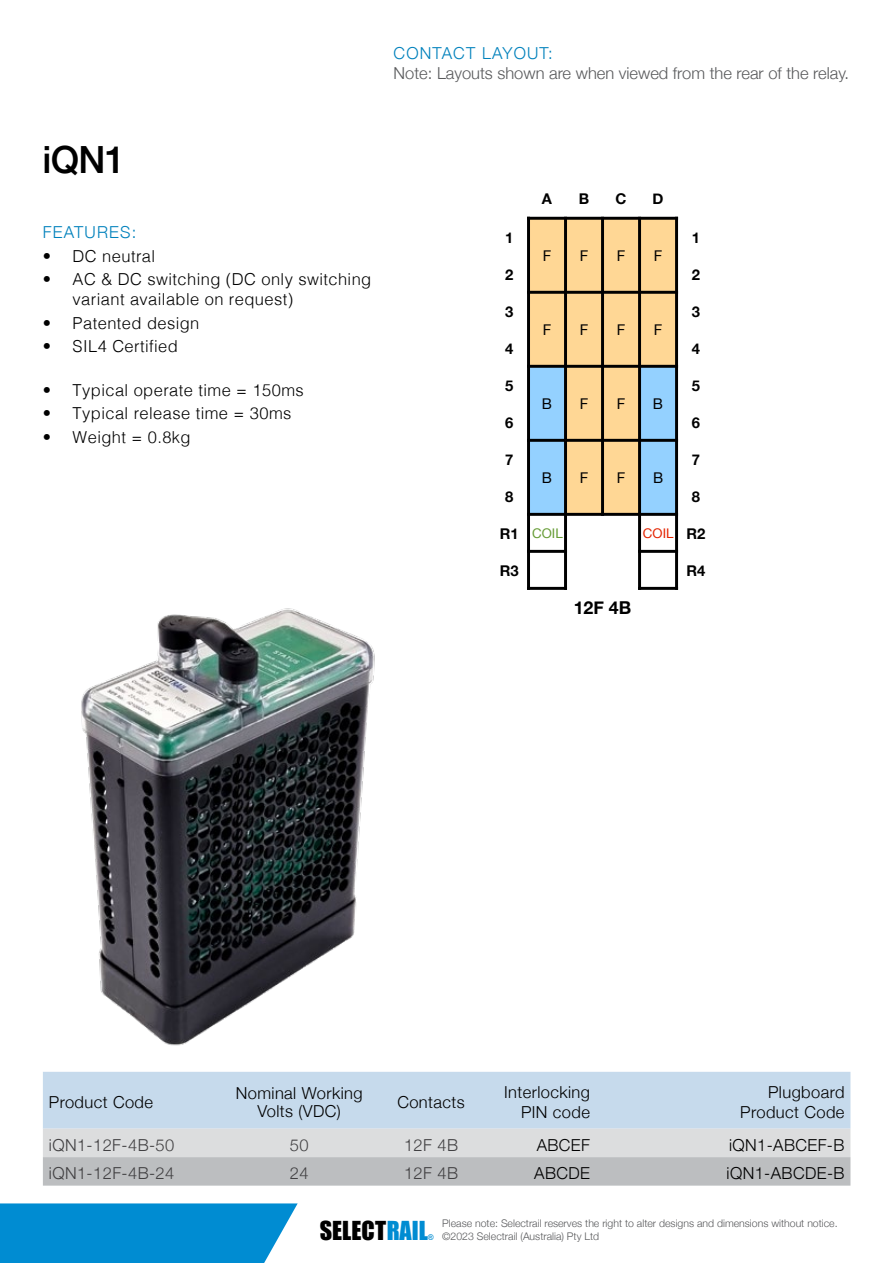
<style>
.page{position:relative;width:893px;height:1263px;background:#fff}
.page>*{position:absolute;margin:0;border:0;box-sizing:border-box;transform-origin:0 0}
.t1{font:500 37.5px "Helvetica Neue";color:#000}
.t2{font:24px "Impact";color:#000}
.t3{font:700 17.7px "Helvetica Neue";color:#000}
.t4{font:300 16.5px/19.5px "Helvetica";letter-spacing:.025em;color:#000}
.t5{font:300 16.5px/19.8px "Helvetica Neue";letter-spacing:.025em;color:#000;text-align:right}
.t6{font:300 16.5px "Helvetica Neue";color:#58595b}
.t7{font:300 16.5px "Helvetica Neue";letter-spacing:.025em;color:#414042}
.t8{font:300 16.5px "Helvetica Neue";letter-spacing:.07em;color:#0081bc}
.t9{font:700 14.85px "Helvetica Neue";color:#000}
.t10{font:14.85px "Helvetica Neue";color:#000}
.t11{font:14.85px "Helvetica Neue";color:#669c35}
.t12{font:13.35px "Helvetica Neue";color:#669c35}
.t13{font:13.35px "Helvetica Neue";color:#e32400}
.t14{font:300 10.5px "Helvetica Neue";color:#58595b}
.s1{font-weight:700;font-size:14.85px;color:#000}
.s2{color:#008cd2}
.s3{font-family:"Impact";font-weight:400;font-size:7.65px;color:#008cd2}
</style>
<div class="page">
<svg style="left:0;top:1203px;width:298px;height:60px;background:#1093d4"></svg>
<img style="left:81px;top:608px;width:294px;height:438px">
<div style="left:528px;top:218px;width:37px;height:74px;background:#ffd795"></div>
<div style="left:565px;top:218px;width:37px;height:74px;background:#ffd795"></div>
<div style="left:602px;top:218px;width:38px;height:74px;background:#ffd795"></div>
<div style="left:640px;top:218px;width:37px;height:74px;background:#ffd795"></div>
<div style="left:528px;top:292px;width:37px;height:74px;background:#ffd795"></div>
<div style="left:565px;top:292px;width:37px;height:74px;background:#ffd795"></div>
<div style="left:602px;top:292px;width:38px;height:74px;background:#ffd795"></div>
<div style="left:640px;top:292px;width:37px;height:74px;background:#ffd795"></div>
<div style="left:528px;top:366px;width:37px;height:74px;background:#94d1ff"></div>
<div style="left:565px;top:366px;width:37px;height:74px;background:#ffd795"></div>
<div style="left:602px;top:366px;width:38px;height:74px;background:#ffd795"></div>
<div style="left:640px;top:366px;width:37px;height:74px;background:#94d1ff"></div>
<div style="left:528px;top:440px;width:37px;height:74px;background:#94d1ff"></div>
<div style="left:565px;top:440px;width:37px;height:74px;background:#ffd795"></div>
<div style="left:602px;top:440px;width:38px;height:74px;background:#ffd795"></div>
<div style="left:640px;top:440px;width:37px;height:74px;background:#94d1ff"></div>
<hr style="left:564px;top:217px;width:3px;height:223px;background:#000">
<hr style="left:564px;top:440px;width:3px;height:150px;background:#000">
<hr style="left:601px;top:217px;width:3px;height:299px;background:#000">
<hr style="left:638px;top:217px;width:3px;height:297px;background:#000">
<hr style="left:638px;top:514px;width:3px;height:76px;background:#000">
<hr style="left:675px;top:217px;width:3px;height:297px;background:#000">
<hr style="left:675px;top:514px;width:3px;height:76px;background:#000">
<hr style="left:527px;top:291px;width:151px;height:3px;background:#000">
<hr style="left:527px;top:365px;width:151px;height:3px;background:#000">
<hr style="left:527px;top:439px;width:38px;height:3px;background:#000">
<hr style="left:565px;top:439px;width:113px;height:3px;background:#000">
<hr style="left:527px;top:513px;width:38px;height:3px;background:#000">
<hr style="left:565px;top:513px;width:113px;height:3px;background:#000">
<hr style="left:527px;top:550px;width:40px;height:3px;background:#000">
<hr style="left:638px;top:550px;width:40px;height:3px;background:#000">
<hr style="left:527px;top:587px;width:40px;height:3px;background:#000">
<hr style="left:638px;top:587px;width:40px;height:3px;background:#000">
<hr style="left:527px;top:217px;width:3px;height:223px;background:#000">
<hr style="left:527px;top:440px;width:3px;height:150px;background:#000">
<hr style="left:527px;top:217px;width:151px;height:3px;background:#000">
<div style="left:43px;top:1072px;width:807px;height:57px;background:#c6daec"></div>
<svg style="left:43px;top:1129px;width:807px;height:56px;background:#cccdcf"></svg>
<p class="t8" style="left:394px;top:40px;width:161px">CONTACT LAYOUT:</p>
<p class="t6" style="left:394px;top:59px;width:457px">Note: Layouts shown are when viewed from the rear of the relay.</p>
<h1 class="t1" style="left:43px;top:129px;width:85px">iQN1</h1>
<p class="t8" style="left:43px;top:219px;width:95px">FEATURES:</p>
<p class="t4" style="left:43px;top:245px;width:114px">• DC neutral</p>
<p class="t4" style="left:73px;top:268px;width:300px;text-indent:-30px">• AC &amp; DC switching (DC only switching variant available on request)</p>
<p class="t4" style="left:43px;top:312px;width:158px">• Patented design</p>
<p class="t4" style="left:43px;top:335px;width:137px">• SIL4 Certified</p>
<p class="t4" style="left:43px;top:379px;width:262px">• Typical operate time = 150ms</p>
<p class="t4" style="left:43px;top:402px;width:250px">• Typical release time = 30ms</p>
<p class="t4" style="left:43px;top:426px;width:149px">• Weight = 0.8kg</p>
<p class="t9" style="left:505px;top:226px;width:10px">1</p>
<p class="t9" style="left:542px;top:187px;width:12px">A</p>
<p class="t9" style="left:579px;top:187px;width:12px">B</p>
<p class="t9" style="left:615px;top:187px;width:12px">C</p>
<p class="t9" style="left:653px;top:187px;width:12px">D</p>
<p class="t10" style="left:543px;top:245px;width:10px">F</p>
<p class="t10" style="left:580px;top:245px;width:10px">F</p>
<p class="t10" style="left:617px;top:245px;width:10px">F</p>
<p class="t10" style="left:654px;top:245px;width:10px">F</p>
<p class="t9" style="left:692px;top:226px;width:10px">1</p>
<p class="t9" style="left:505px;top:263px;width:10px">2</p>
<p class="t9" style="left:692px;top:263px;width:10px">2</p>
<p class="t9" style="left:505px;top:300px;width:10px">3</p>
<p class="t10" style="left:543px;top:319px;width:10px">F</p>
<p class="t10" style="left:580px;top:319px;width:10px">F</p>
<p class="t10" style="left:617px;top:319px;width:10px">F</p>
<p class="t10" style="left:654px;top:319px;width:10px">F</p>
<p class="t9" style="left:692px;top:300px;width:10px">3</p>
<p class="t9" style="left:505px;top:337px;width:10px">4</p>
<p class="t9" style="left:692px;top:337px;width:10px">4</p>
<p class="t9" style="left:505px;top:374px;width:10px">5</p>
<p class="t10" style="left:542px;top:393px;width:12px">B</p>
<p class="t10" style="left:580px;top:393px;width:10px">F</p>
<p class="t10" style="left:617px;top:393px;width:10px">F</p>
<p class="t10" style="left:653px;top:393px;width:12px">B</p>
<p class="t9" style="left:692px;top:374px;width:10px">5</p>
<p class="t9" style="left:505px;top:411px;width:10px">6</p>
<p class="t9" style="left:692px;top:411px;width:10px">6</p>
<p class="t9" style="left:505px;top:448px;width:10px">7</p>
<p class="t10" style="left:542px;top:467px;width:12px">B</p>
<p class="t10" style="left:580px;top:467px;width:10px">F</p>
<p class="t10" style="left:617px;top:467px;width:10px">F</p>
<p class="t10" style="left:653px;top:467px;width:12px">B</p>
<p class="t9" style="left:692px;top:448px;width:10px">7</p>
<p class="t9" style="left:505px;top:485px;width:10px">8</p>
<p class="t9" style="left:692px;top:485px;width:10px">8</p>
<p class="t12" style="left:500px;top:524px;width:64px"><span class="s1">R1</span> COIL</p>
<p class="t13" style="left:643px;top:524px;width:64px">COIL <span class="s1">R2</span></p>
<p class="t9" style="left:500px;top:559px;width:20px">R3</p>
<p class="t9" style="left:686px;top:559px;width:20px">R4</p>
<p class="t3" style="left:574px;top:593px;width:59px">12F 4B</p>
<p class="t11" style="left:545px;top:517px;width:27px">Coil</p>
<p class="t5" style="left:49px;top:1091px;width:106px">Product Code</p>
<p class="t5" style="left:236px;top:1083px;width:128px;line-height:18px;text-align:center">Nominal Working<br>Volts (VDC)</p>
<p class="t5" style="left:397px;top:1091px;width:69px">Contacts</p>
<p class="t5" style="left:504px;top:1081px;width:87px">Interlocking<br>PIN code</p>
<p class="t5" style="left:740px;top:1081px;width:106px">Plugboard<br>Product Code</p>
<p class="t7" style="left:49px;top:1132px;width:127px">iQN1-12F-4B-50</p>
<p class="t7" style="left:290px;top:1132px;width:20px">50</p>
<p class="t7" style="left:404px;top:1132px;width:56px">12F 4B</p>
<p class="t5" style="left:537px;top:1134px;width:55px">ABCEF</p>
<p class="t5" style="left:729px;top:1134px;width:117px">iQN1-ABCEF-B</p>
<p class="t7" style="left:49px;top:1160px;width:127px">iQN1-12F-4B-24</p>
<p class="t7" style="left:290px;top:1160px;width:20px">24</p>
<p class="t7" style="left:404px;top:1160px;width:56px">12F 4B</p>
<p class="t5" style="left:534px;top:1162px;width:57px">ABCDE</p>
<p class="t5" style="left:727px;top:1162px;width:119px">iQN1-ABCDE-B</p>
<p class="t14" style="left:442px;top:1214px;width:397px">Please note: Selectrail reserves the right to alter designs and dimensions without notice.</p>
<h2 class="t2" style="left:320px;top:1212px;width:110px">SELECT<span class="s2">RAIL</span></h2>
<p class="t14" style="left:428px;top:1228px;width:173px"><span class="s3">®</span> ©2023 Selectrail (Australia) Pty Ltd</p>
</div>
